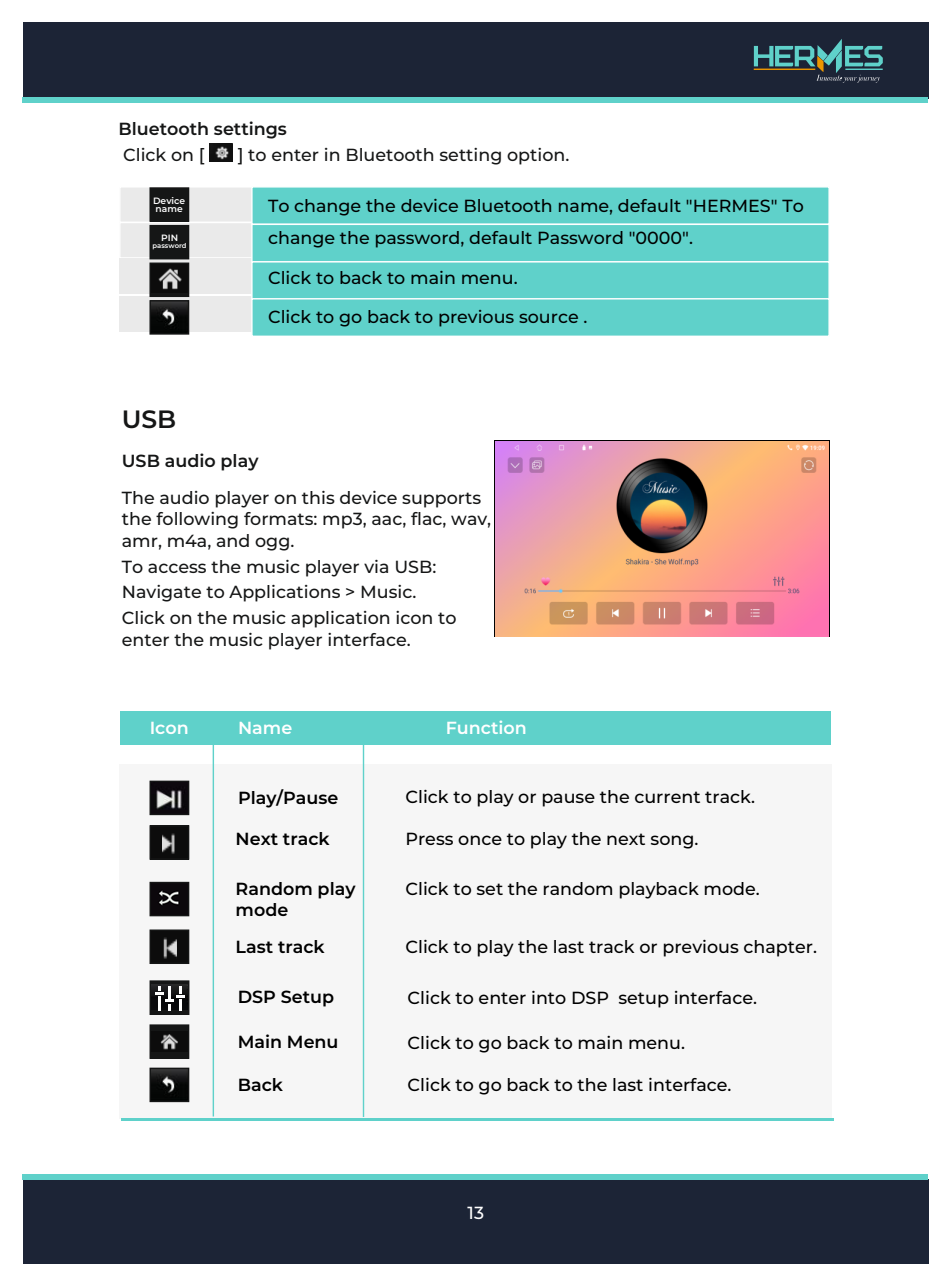
<style>
.page{position:relative;width:951px;height:1286px;background:#fff}
.page>*{position:absolute;margin:0;border:0;box-sizing:border-box;transform-origin:0 0}
.t1{font:600 25px "Montserrat";color:#151616}
.t2{font:500 17.5px/32.5px "Montserrat";color:#000}
.t3{font:500 17.5px/21.5px "Montserrat";color:#151616}
.t4{font:600 17.5px/21.8px "Montserrat";color:#000}
.t5{font:600 17.5px "Montserrat";color:#151616}
.t6{font:600 17.5px "Montserrat";color:#fff}
.t7{font:500 17.5px "Montserrat";color:#fff}
.t8{font:600 9.25px/8px "Montserrat";color:#fff}
.t9{font:600 6.75px "Montserrat";color:#fff}
</style>
<div class="page">
<div style="left:23px;top:1178px;width:905px;height:85px;background:#1c2436"></div>
<div style="left:22px;top:1173px;width:905px;height:6px;background:#5fd1ca"></div>
<div style="left:23px;top:22px;width:905px;height:77px;background:#1c2436"></div>
<div style="left:22px;top:97px;width:905px;height:5px;background:#5fd1ca"></div>
<svg style="left:753px;top:39px;width:129px;height:44px"></svg>
<img style="left:209px;top:143px;width:23px;height:19px">
<div style="left:120px;top:187px;width:137px;height:35px;background:#eaeaea"></div>
<div style="left:119px;top:186px;width:139px;height:37px;border:1px solid #fff"></div>
<div style="left:120px;top:222px;width:137px;height:36px;background:#eaeaea"></div>
<div style="left:119px;top:222px;width:139px;height:37px;border:1px solid #fff"></div>
<div style="left:120px;top:258px;width:137px;height:36px;background:#eaeaea"></div>
<div style="left:120px;top:296px;width:137px;height:35px;background:#eaeaea"></div>
<div style="left:250px;top:186px;width:579px;height:150px;background:#5fd1ca"></div>
<div style="left:149px;top:187px;width:40px;height:35px;border:1px solid #151616"></div>
<div style="left:150px;top:188px;width:38px;height:69px;background:#151616"></div>
<div style="left:149px;top:225px;width:40px;height:34px;border:1px solid #151616"></div>
<div style="left:150px;top:263px;width:38px;height:33px;background:#0c0c0c"></div>
<img style="left:158px;top:268px;width:24px;height:21px">
<div style="left:149px;top:262px;width:40px;height:35px;border:1px solid #151616"></div>
<img style="left:151px;top:302px;width:36px;height:30px">
<div style="left:149px;top:300px;width:40px;height:34px;border:1px solid #151616"></div>
<img style="left:495px;top:441px;width:333px;height:195px">
<div style="left:119px;top:764px;width:712px;height:354px;background:#f6f6f6"></div>
<div style="left:120px;top:710px;width:709px;height:34px;background:#5fd1ca"></div>
<img style="left:151px;top:782px;width:36px;height:31px">
<div style="left:149px;top:780px;width:40px;height:35px;border:1px solid #151616"></div>
<img style="left:161px;top:827px;width:26px;height:30px">
<img style="left:151px;top:827px;width:10px;height:30px">
<div style="left:149px;top:825px;width:40px;height:34px;border:1px solid #151616"></div>
<img style="left:151px;top:883px;width:36px;height:31px">
<div style="left:149px;top:881px;width:40px;height:35px;border:1px solid #151616"></div>
<div style="left:212px;top:738px;width:152px;height:379px;border:1px solid #5fd1ca"></div>
<hr style="left:122px;top:1117px;width:711px;height:3px;background:#5fd1ca">
<img style="left:151px;top:1069px;width:36px;height:30px">
<div style="left:149px;top:1067px;width:40px;height:34px;border:1px solid #151616"></div>
<div style="left:150px;top:1024px;width:38px;height:33px;background:#0c0c0c"></div>
<img style="left:161px;top:1034px;width:17px;height:16px">
<div style="left:149px;top:1024px;width:40px;height:34px;border:1px solid #151616"></div>
<div style="left:150px;top:980px;width:39px;height:33px;background:#151616"></div>
<img style="left:151px;top:984px;width:36px;height:25px">
<div style="left:149px;top:980px;width:40px;height:34px;border:1px solid #151616"></div>
<svg style="left:156px;top:985px;width:28px;height:25px"></svg>
<img style="left:151px;top:931px;width:26px;height:30px">
<img style="left:177px;top:931px;width:10px;height:30px">
<div style="left:149px;top:929px;width:40px;height:34px;border:1px solid #151616"></div>
<p class="t5" style="left:118px;top:118px;width:170px">Bluetooth settings</p>
<p class="t3" style="left:123px;top:143px;width:83px">Click on [</p>
<p class="t3" style="left:237px;top:143px;width:333px">] to enter in Bluetooth setting option.</p>
<p class="t8" style="left:153px;top:196px;width:34px">Device name</p>
<p class="t8" style="left:161px;top:234px;width:18px">PIN</p>
<p class="t9" style="left:152px;top:242px;width:35px">password</p>
<p class="t2" style="left:268px;top:189px;width:537px">To change the device Bluetooth name, default "HERMES" To change the password, default Password "0000".</p>
<p class="t2" style="left:268px;top:261px;width:251px">Click to back to main menu.</p>
<p class="t2" style="left:268px;top:300px;width:321px">Click to go back to previous source .</p>
<h1 class="t1" style="left:122px;top:404px;width:56px">USB</h1>
<p class="t5" style="left:122px;top:450px;width:138px">USB audio play</p>
<p class="t3" style="left:122px;top:486px;width:371px">The audio player on this device supports the following formats: mp3, aac, flac, wav, amr, m4a, and ogg.</p>
<p class="t3" style="left:122px;top:553px;width:336px;line-height:25.8px">To access the music player via USB:<br>Navigate to Applications &gt; Music.<br>Click on the music application icon to</p>
<p class="t3" style="left:122px;top:628px;width:290px">enter the music player interface.</p>
<p class="t6" style="left:150px;top:716px;width:41px">Icon</p>
<p class="t6" style="left:238px;top:716px;width:56px">Name</p>
<p class="t4" style="left:238px;top:786px;width:102px">Play/Pause</p>
<p class="t4" style="left:235px;top:827px;width:96px">Next track</p>
<p class="t4" style="left:235px;top:877px;width:121px">Random play mode</p>
<p class="t4" style="left:235px;top:935px;width:91px">Last track</p>
<p class="t6" style="left:445px;top:717px;width:82px">Function</p>
<p class="t2" style="left:405px;top:780px;width:351px">Click to play or pause the current track.</p>
<p class="t2" style="left:405px;top:822px;width:294px">Press once to play the next song.</p>
<p class="t2" style="left:405px;top:872px;width:355px">Click to set the random playback mode.</p>
<p class="t2" style="left:405px;top:930px;width:413px">Click to play the last track or previous chapter.</p>
<p class="t2" style="left:407px;top:980px;width:351px">Click to enter into DSP setup interface.</p>
<p class="t2" style="left:407px;top:1025px;width:279px">Click to go back to main menu.</p>
<p class="t4" style="left:237px;top:985px;width:98px">DSP Setup</p>
<p class="t4" style="left:237px;top:1030px;width:102px">Main Menu</p>
<p class="t4" style="left:237px;top:1073px;width:47px">Back</p>
<p class="t2" style="left:407px;top:1068px;width:325px">Click to go back to the last interface.</p>
<p class="t7" style="left:467px;top:1201px;width:18px">13</p>
</div>
